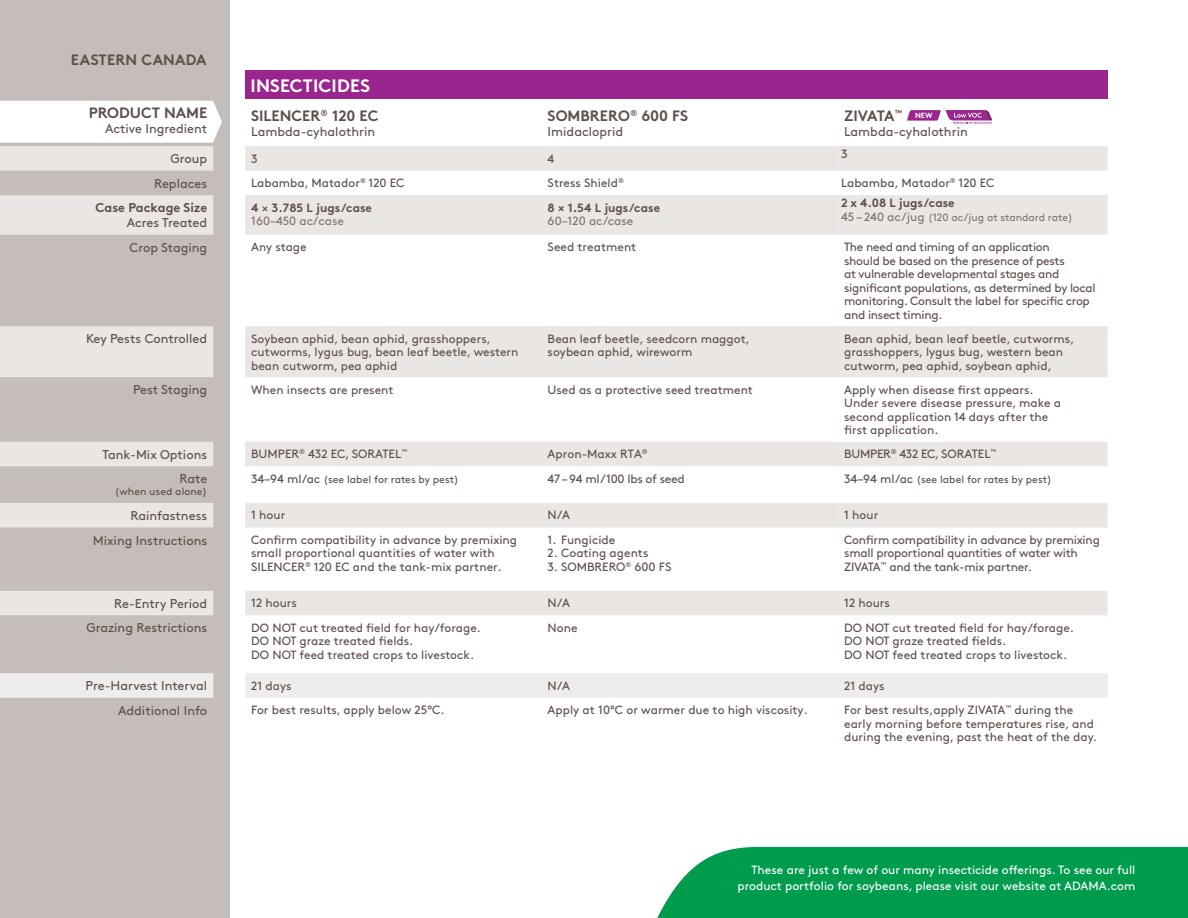
<style>
.page{position:relative;width:1188px;height:918px;background:#fff}
.page>*{position:absolute;margin:0;border:0;box-sizing:border-box;transform-origin:0 0}
.t1{font:700 18px "Brown Pro";letter-spacing:.01em;color:#fff}
.t2{font:700 15px "Brown Pro";color:#5f4f4b}
.t3{font:12.75px "Brown Pro";color:#5f4f4b}
.t4{font:700 12.75px "Brown Pro";color:#5f4f4b}
.t5{font:12px/13.5px "Brown Pro";color:#5f4f4b}
.t6{font:12px/13.5px "Brown Pro";letter-spacing:-.025em;color:#5f4f4b}
.t7{font:12px/13.5px "Brown Pro";letter-spacing:-.02em;color:#5f4f4b}
.t8{font:12px/16.5px "Brown Pro";color:#fff;text-align:right}
.t9{font:700 12px/13.5px "Brown Pro";color:#5f4f4b}
.t10{font:12px "Brown Pro";color:#847470}
.t11{font:10.5px "Brown Pro";color:#5f4f4b}
.t12{font:10.5px "Brown Pro";color:#847470}
.t13{font:700 7.5px "Brown Pro";color:#fff}
.s1{font-size:12px}
.s2{font-weight:400}
.s3{font-weight:400;color:#847470}
</style>
<div class="page">
<div style="left:0;top:0;width:230px;height:918px;background:#c4bdb9"></div>
<div style="left:0;top:101px;width:222px;height:42px;background:#fff"></div>
<div style="left:245px;top:71px;width:863px;height:28px;background:#9a258f"></div>
<svg style="left:0;top:146px;width:1108px;height:469px"></svg>
<svg style="left:838px;top:146px;width:270px;height:381px"></svg>
<div style="left:0;top:673px;width:1108px;height:25px;background:#efedec"></div>
<svg style="left:907px;top:110px;width:85px;height:14px"></svg>
<div style="left:657px;top:847px;width:531px;height:71px;background:#009c4e"></div>
<p class="t2" style="left:71px;top:48px;width:137px">EASTERN CANADA</p>
<p class="t2" style="left:89px;top:101px;width:120px">PRODUCT NAME</p>
<p class="t3" style="left:105px;top:119px;width:104px">Active Ingredient</p>
<h1 class="t1" style="left:251px;top:71px;width:121px">INSECTICIDES</h1>
<p class="t2" style="left:251px;top:103px;width:129px">SILENCER<sup>®</sup> 120 EC</p>
<p class="t3" style="left:251px;top:122px;width:126px">Lambda-cyhalothrin</p>
<p class="t2" style="left:548px;top:103px;width:142px">SOMBRERO<sup>®</sup> 600 FS</p>
<p class="t3" style="left:548px;top:122px;width:77px">Imidacloprid</p>
<p class="t3" style="left:171px;top:149px;width:38px">Group</p>
<p class="t5" style="left:251px;top:151px;width:8px">3</p>
<p class="t5" style="left:548px;top:151px;width:6px">4</p>
<p class="t2" style="left:844px;top:103px;width:60px">ZIVATA<sup>™</sup></p>
<p class="t13" style="left:915px;top:109px;width:19px">NEW</p>
<p class="t3" style="left:844px;top:122px;width:125px">Lambda-cyhalothrin</p>
<p class="t5" style="left:841px;top:146px;width:8px">3</p>
<p class="t3" style="left:154px;top:174px;width:55px">Replaces</p>
<p class="t5" style="left:251px;top:176px;width:155px">Labamba, Matador<sup>®</sup> 120 EC</p>
<p class="t5" style="left:548px;top:176px;width:78px">Stress Shield<sup>®</sup></p>
<p class="t5" style="left:841px;top:176px;width:155px">Labamba, Matador<sup>®</sup> 120 EC</p>
<p class="t4" style="left:95px;top:197px;width:113px">Case Package Size</p>
<p class="t3" style="left:127px;top:213px;width:82px">Acres Treated</p>
<p class="t9" style="left:841px;top:195px;width:115px">2 x 4.08 L jugs/case</p>
<p class="t12" style="left:841px;top:209px;width:233px"><span class="s1">45 – 240 ac/jug</span> (120 ac/jug at standard rate)</p>
<p class="t9" style="left:251px;top:200px;width:122px">4 <span class="s2">×</span> 3.785 L jugs/case<br><span class="s3">160–450 ac/case</span></p>
<p class="t9" style="left:548px;top:200px;width:114px">8 × 1.54 L jugs/case</p>
<p class="t10" style="left:548px;top:212px;width:87px">60–120 ac/case</p>
<p class="t3" style="left:130px;top:238px;width:79px">Crop Staging</p>
<p class="t5" style="left:251px;top:239px;width:57px">Any stage</p>
<p class="t5" style="left:548px;top:239px;width:90px">Seed treatment</p>
<p class="t6" style="left:844px;top:239px;width:253px">The need and timing of an application<br>should be based on the presence of pests<br>at vulnerable developmental stages and significant populations, as determined by local monitoring. Consult the label for specific crop and insect timing.</p>
<p class="t3" style="left:86px;top:329px;width:123px">Key Pests Controlled</p>
<p class="t5" style="left:251px;top:331px;width:269px">Soybean aphid, bean aphid, grasshoppers, cutworms, lygus bug, bean leaf beetle, western bean cutworm, pea aphid</p>
<p class="t5" style="left:548px;top:331px;width:204px">Bean leaf beetle, seedcorn maggot, soybean aphid, wireworm</p>
<p class="t5" style="left:844px;top:331px;width:232px">Bean aphid, bean leaf beetle, cutworms, grasshoppers, lygus bug, western bean cutworm, pea aphid, soybean aphid,</p>
<p class="t3" style="left:133px;top:380px;width:76px">Pest Staging</p>
<p class="t5" style="left:251px;top:382px;width:144px">When insects are present</p>
<p class="t5" style="left:548px;top:382px;width:207px">Used as a protective seed treatment</p>
<p class="t5" style="left:844px;top:382px;width:219px">Apply when disease first appears.<br>Under severe disease pressure, make a second application 14 days after the first application.</p>
<p class="t3" style="left:103px;top:445px;width:106px">Tank-Mix Options</p>
<p class="t5" style="left:251px;top:446px;width:158px">BUMPER<sup>®</sup> 432 EC, SORATEL<sup>™</sup></p>
<p class="t5" style="left:548px;top:446px;width:102px">Apron-Maxx RTA<sup>®</sup></p>
<p class="t7" style="left:844px;top:446px;width:154px">BUMPER<sup>®</sup> 432 EC, SORATEL<sup>™</sup></p>
<p class="t3" style="left:180px;top:469px;width:29px">Rate</p>
<p class="t11" style="left:115px;top:484px;width:94px">(when used alone)</p>
<p class="t11" style="left:251px;top:471px;width:209px"><span class="s1">34–94 ml/ac</span> (see label for rates by pest)</p>
<p class="t7" style="left:548px;top:471px;width:139px">47 – 94 ml /100 lbs of seed</p>
<p class="t11" style="left:844px;top:471px;width:209px"><span class="s1">34–94 ml/ac</span> (see label for rates by pest)</p>
<p class="t3" style="left:130px;top:506px;width:78px">Rainfastness</p>
<p class="t5" style="left:251px;top:508px;width:36px">1 hour</p>
<p class="t5" style="left:548px;top:508px;width:24px">N/A</p>
<p class="t5" style="left:844px;top:508px;width:36px">1 hour</p>
<p class="t3" style="left:93px;top:530px;width:116px">Mixing Instructions</p>
<p class="t5" style="left:251px;top:532px;width:268px">Confirm compatibility in advance by premixing small proportional quantities of water with<br>SILENCER<sup>®</sup> 120 EC and the tank-mix partner.</p>
<p class="t5" style="left:548px;top:532px;width:69px">1. Fungicide</p>
<p class="t7" style="left:844px;top:532px;width:257px">Confirm compatibility in advance by premixing small proportional quantities of water with<br>ZIVATA<sup>™</sup> and the tank-mix partner.</p>
<p class="t5" style="left:548px;top:546px;width:102px">2. Coating agents</p>
<p class="t5" style="left:548px;top:559px;width:125px">3. SOMBRERO<sup>®</sup> 600 FS</p>
<p class="t3" style="left:114px;top:594px;width:95px">Re-Entry Period</p>
<p class="t5" style="left:251px;top:595px;width:47px">12 hours</p>
<p class="t5" style="left:548px;top:595px;width:24px">N/A</p>
<p class="t5" style="left:844px;top:595px;width:47px">12 hours</p>
<p class="t3" style="left:87px;top:618px;width:122px">Grazing Restrictions</p>
<p class="t5" style="left:251px;top:620px;width:231px">DO NOT cut treated field for hay/forage.<br>DO NOT graze treated fields.<br>DO NOT feed treated crops to livestock.</p>
<p class="t5" style="left:548px;top:620px;width:32px">None</p>
<p class="t5" style="left:844px;top:620px;width:231px">DO NOT cut treated field for hay/forage.<br>DO NOT graze treated fields.<br>DO NOT feed treated crops to livestock.</p>
<p class="t3" style="left:86px;top:676px;width:123px">Pre-Harvest Interval</p>
<p class="t5" style="left:251px;top:678px;width:42px">21 days</p>
<p class="t5" style="left:548px;top:678px;width:24px">N/A</p>
<p class="t5" style="left:844px;top:678px;width:42px">21 days</p>
<p class="t3" style="left:118px;top:701px;width:91px">Additional Info</p>
<p class="t5" style="left:251px;top:702px;width:195px">For best results, apply below 25°C.</p>
<p class="t5" style="left:548px;top:702px;width:262px">Apply at 10°C or warmer due to high viscosity.</p>
<p class="t5" style="left:844px;top:702px;width:254px">For best results,apply ZIVATA<sup>™</sup> during the early morning before temperatures rise, and during the evening, past the heat of the day.</p>
<p class="t8" style="left:738px;top:860px;width:399px">These are just a few of our many insecticide offerings. To see our full product portfolio for soybeans, please visit our website at ADAMA.com</p>
</div>
